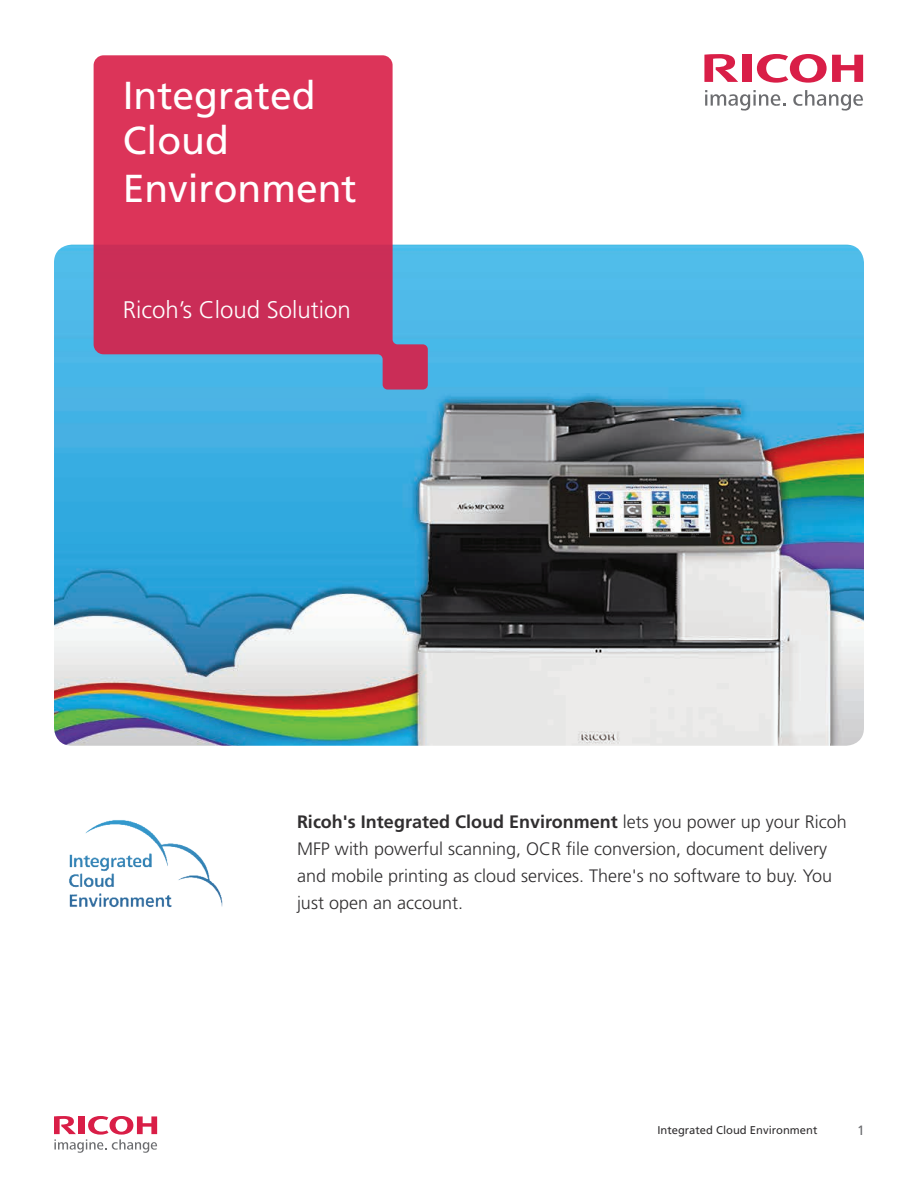
<style>
.page{position:relative;width:918px;height:1188px;background:#fff}
.page>*{position:absolute;margin:0;border:0;box-sizing:border-box;transform-origin:0 0}
.t1{font:39px/46.5px "Frutiger LT Std";color:#fff}
.t2{font:300 24px "Frutiger LT Std";color:#fff}
.t3{font:300 18px/27px "Frutiger LT Std";color:#312f30}
.t4{font:13.5px "Frutiger LT Std";color:#6c6d70}
.t5{font:11.25px "Frutiger LT Std";color:#312f30}
.s1{font-weight:700}
</style>
<div class="page">
<img style="left:54px;top:245px;width:810px;height:501px">
<svg style="left:94px;top:55px;width:334px;height:335px;background:#c64e74"></svg>
<svg style="left:757px;top:54px;width:106px;height:29px"></svg>
<div style="left:742px;top:55px;width:10px;height:27px;background:#d91e47"></div>
<svg style="left:704px;top:54px;width:34px;height:28px"></svg>
<svg style="left:793px;top:90px;width:70px;height:21px"></svg>
<svg style="left:705px;top:90px;width:80px;height:21px"></svg>
<img style="left:69px;top:820px;width:154px;height:88px">
<svg style="left:54px;top:1116px;width:103px;height:37px"></svg>
<h1 class="t1" style="left:123px;top:73px;width:236px">Integrated<br>Cloud<br>Environment</h1>
<h2 class="t2" style="left:123px;top:296px;width:230px">Ricoh’s Cloud Solution</h2>
<p class="t3" style="left:297px;top:809px;width:551px"><span class="s1">Ricoh's Integrated Cloud Environment</span> lets you power up your Ricoh MFP with powerful scanning, OCR file conversion, document delivery and mobile printing as cloud services. There's no software to buy. You just open an account.</p>
<p class="t5" style="left:657px;top:1124px;width:162px">Integrated Cloud Environment</p>
<p class="t4" style="left:857px;top:1122px;width:9px">1</p>
</div>
